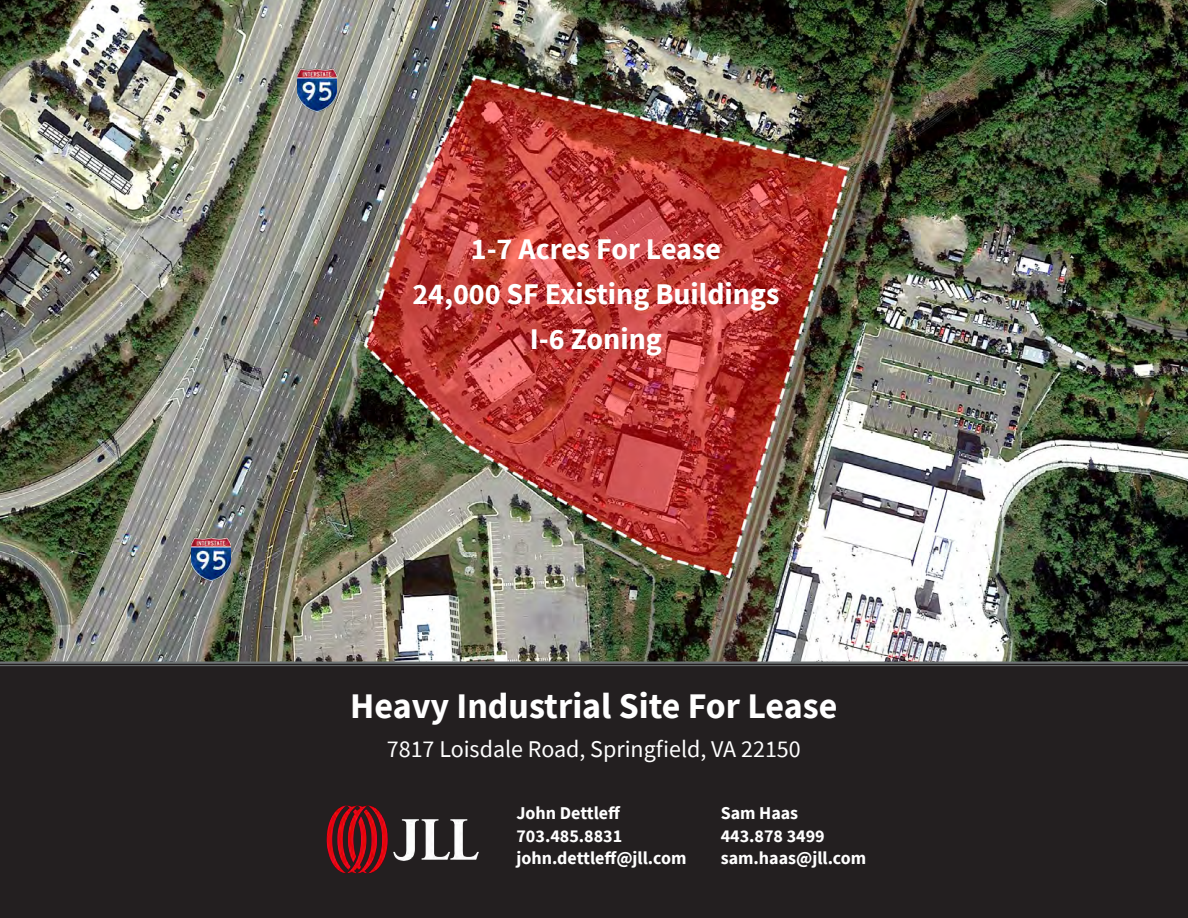
<style>
.page{position:relative;width:1188px;height:918px;background:#fff}
.page>*{position:absolute;margin:0;border:0;box-sizing:border-box;transform-origin:0 0}
.t1{font:700 36px "Source Sans Pro";color:#fff}
.t2{font:700 30px "Source Sans Pro";color:#fff}
.t3{font:24px "Source Sans Pro";color:#fff}
.t4{font:700 18px "Source Sans Pro";color:#fff}
</style>
<div class="page">
<img style="left:0;top:0;width:1188px;height:660px">
<div style="left:0;top:665px;width:1188px;height:253px;background:#231f20"></div>
<img style="left:191px;top:537px;width:40px;height:43px">
<img style="left:297px;top:68px;width:40px;height:43px">
<img style="left:321px;top:806px;width:164px;height:67px">
<p class="t2" style="left:471px;top:228px;width:252px">1-7 Acres For Lease</p>
<p class="t2" style="left:412px;top:273px;width:369px">24,000 SF Existing Buildings</p>
<p class="t2" style="left:530px;top:318px;width:133px">I-6 Zoning</p>
<p class="t1" style="left:350px;top:682px;width:489px">Heavy Industrial Site For Lease</p>
<p class="t3" style="left:387px;top:734px;width:415px">7817 Loisdale Road, Springfield, VA 22150</p>
<p class="t4" style="left:516px;top:801px;width:106px">John Dettleff</p>
<p class="t4" style="left:516px;top:824px;width:107px">703.485.8831</p>
<p class="t4" style="left:516px;top:846px;width:171px">john.dettleff@jll.com</p>
<p class="t4" style="left:721px;top:801px;width:79px">Sam Haas</p>
<p class="t4" style="left:721px;top:824px;width:106px">443.878 3499</p>
<p class="t4" style="left:721px;top:846px;width:147px">sam.haas@jll.com</p>
</div>
